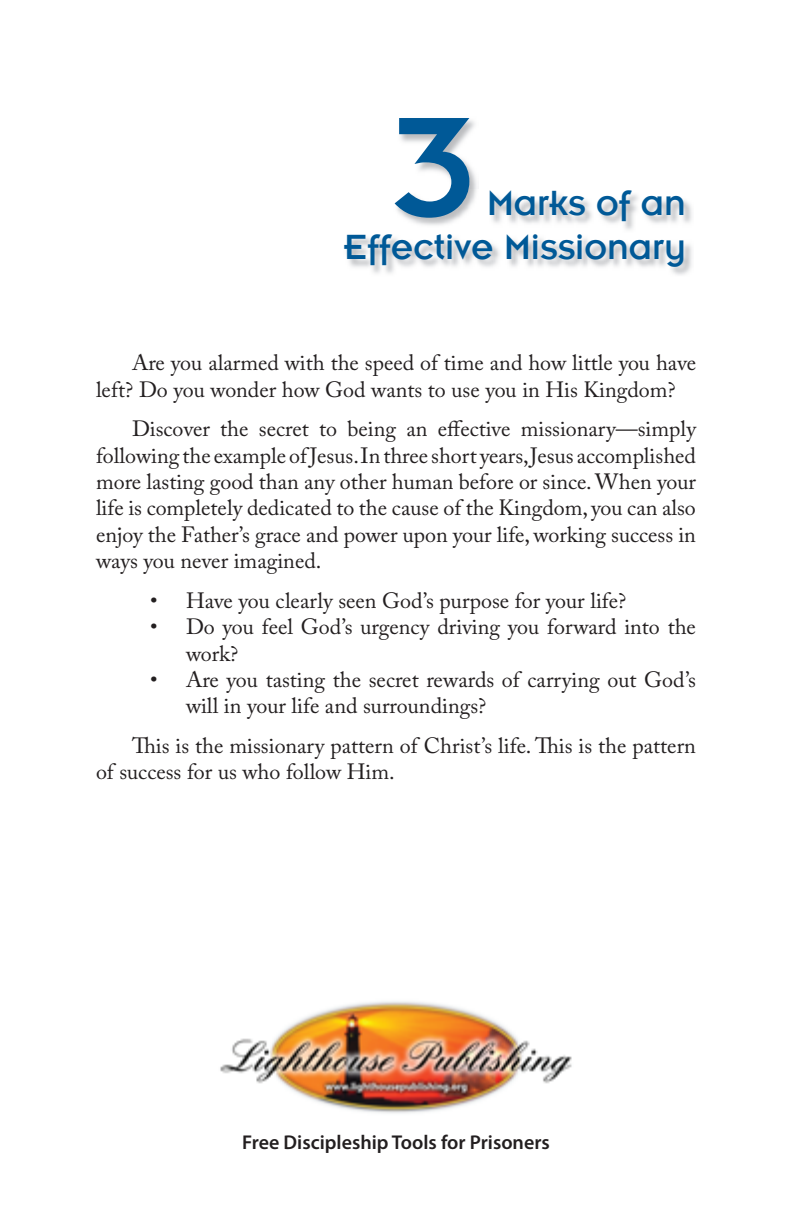
<style>
.page{position:relative;width:792px;height:1224px;background:#fff}
.page>*{position:absolute;margin:0;border:0;box-sizing:border-box;transform-origin:0 0}
.t1{font:146px "Emblem";color:#005997}
.t2{font:36px/43.2px "Emblem";color:#005997;text-align:right}
.t3{font:22px/26.4px "Adobe Caslon Pro";color:#231f20}
.t4{font:600 20px "Myriad Pro";color:#231f20}
</style>
<div class="page">
<img style="left:347px;top:194px;width:345px;height:81px">
<img style="left:394px;top:120px;width:85px;height:108px">
<img style="left:220px;top:1001px;width:352px;height:112px">
<h1 class="t1" style="left:393px;top:94px;width:84px">3</h1>
<h2 class="t2" style="left:344px;top:182px;width:344px">Marks of an<br>Effective Missionary</h2>
<p class="t3" style="left:96px;top:349px;width:602px;text-indent:36px">Are you alarmed with the speed of time and how little you have left? Do you wonder how God wants to use you in His Kingdom?</p>
<p class="t3" style="left:96px;top:415px;width:602px;text-align:justify;text-indent:36px">Discover the secret to being an effective missionary—simply following the example of Jesus. In three short years, Jesus accomplished more lasting good than any other human before or since. When your life is completely dedicated to the cause of the Kingdom, you can also enjoy the Father’s grace and power upon your life, working success in ways you never imagined.</p>
<p class="t3" style="left:186px;top:587px;width:512px">Have you clearly seen God’s purpose for your life?<br>Do you feel God’s urgency driving you forward into the work?<br>Are you tasting the secret rewards of carrying out God’s will in your life and surroundings?</p>
<p class="t3" style="left:96px;top:732px;width:602px;text-indent:36px">This is the missionary pattern of Christ’s life. This is the pattern of success for us who follow Him.</p>
<p class="t3" style="left:150px;top:587px;width:9px">• •</p>
<p class="t3" style="left:150px;top:666px;width:9px">•</p>
<p class="t4" style="left:242px;top:1130px;width:309px">Free Discipleship Tools for Prisoners</p>
</div>
